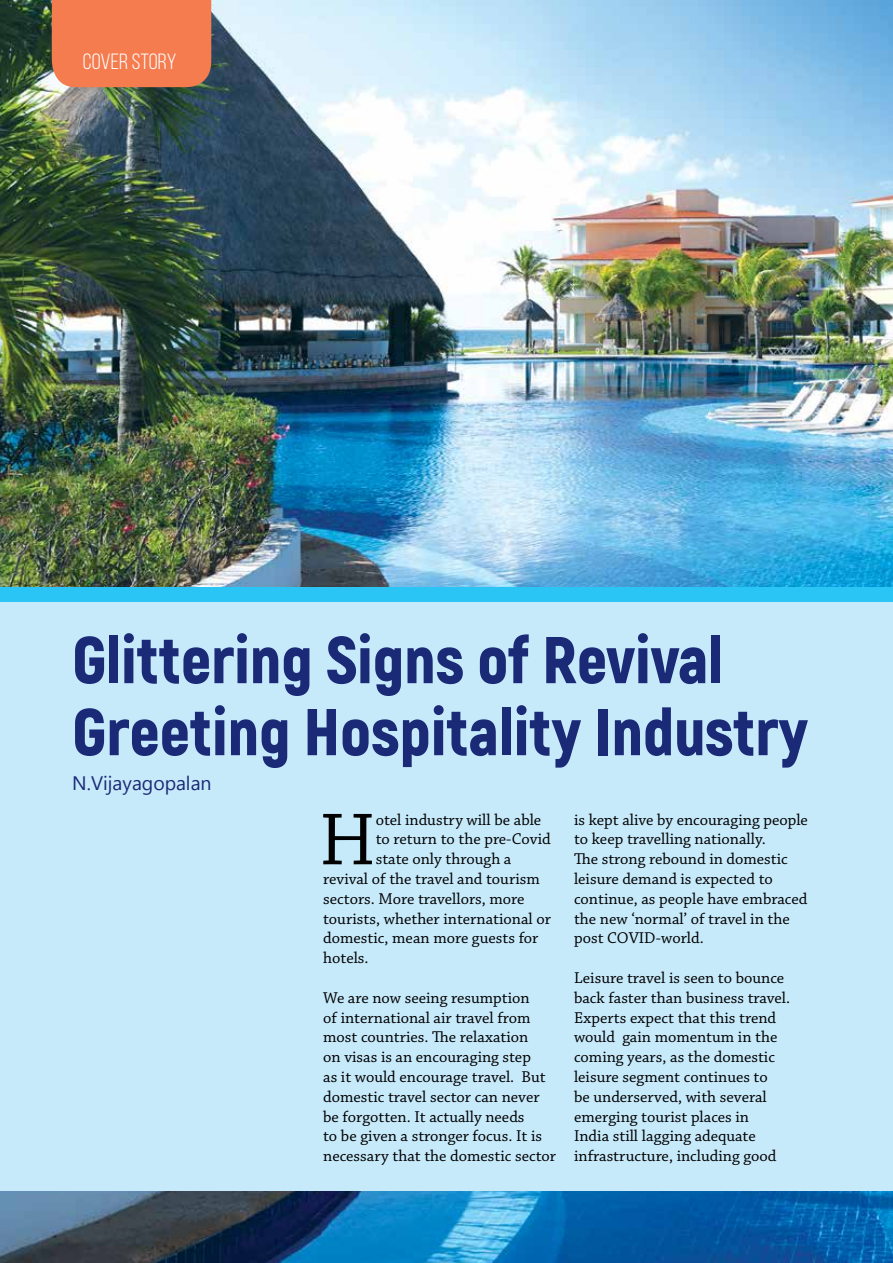
<style>
.page{position:relative;width:893px;height:1263px;background:#fff}
.page>*{position:absolute;margin:0;border:0;box-sizing:border-box;transform-origin:0 0}
.t1{font:77.4px "Chaparral Pro";color:#000}
.t2{font:900 66px/72px "Akrobat";color:#1a2a77}
.t3{font:22.05px "Bebas Neue";color:#fff;scale:1.06 1}
.t4{font:19.5px "Segoe UI Emoji";color:#1a2a77}
.t5{font:16.5px/19.8px "Chaparral Pro";color:#000}
</style>
<div class="page">
<img style="left:0;top:0;width:893px;height:587px">
<img style="left:0;top:1191px;width:893px;height:72px">
<div style="left:0;top:594px;width:893px;height:597px;background:#c7eafb"></div>
<div style="left:0;top:587px;width:893px;height:15px;background:#2ac5f4"></div>
<div style="left:52px;top:0;width:159px;height:87px;background:#f47c4f"></div>
<h3 class="t3" style="left:83px;top:49px;width:90px">COVER STORY</h3>
<h2 class="t2" style="left:72px;top:623px;width:737px">Glittering Signs of Revival<br>Greeting Hospitality Industry</h2>
<p class="t4" style="left:153px;top:771px;width:60px">□ ●■</p>
<h1 class="t1" style="left:319px;top:797px;width:58px">H</h1>
<p class="t5" style="left:376px;top:810px;width:167px">otel industry will be able</p>
<p class="t5" style="left:376px;top:830px;width:176px">to return to the pre-Covid</p>
<p class="t5" style="left:376px;top:850px;width:137px">state only through a</p>
<p class="t5" style="left:323px;top:869px;width:218px">revival of the travel and tourism</p>
<p class="t5" style="left:323px;top:889px;width:203px">sectors. More travellors, more</p>
<p class="t5" style="left:323px;top:909px;width:229px">tourists, whether international or</p>
<p class="t5" style="left:323px;top:929px;width:217px">domestic, mean more guests for</p>
<p class="t5" style="left:323px;top:949px;width:47px">hotels.</p>
<p class="t5" style="left:323px;top:988px;width:234px">We are now seeing resumption<br>of international air travel from most countries. The relaxation<br>on visas is an encouraging step<br>as it would encourage travel. But domestic travel sector can never be forgotten. It actually needs<br>to be given a stronger focus. It is necessary that the domestic sector</p>
<p class="t5" style="left:574px;top:810px;width:235px">is kept alive by encouraging people to keep travelling nationally.<br>The strong rebound in domestic leisure demand is expected to continue, as people have embraced the new ‘normal’ of travel in the post COVID-world.</p>
<p class="t5" style="left:574px;top:968px;width:218px">Leisure travel is seen to bounce back faster than business travel.<br>Experts expect that this trend would gain momentum in the coming years, as the domestic leisure segment continues to<br>be underserved, with several emerging tourist places in<br>India still lagging adequate infrastructure, including good</p>
</div>
